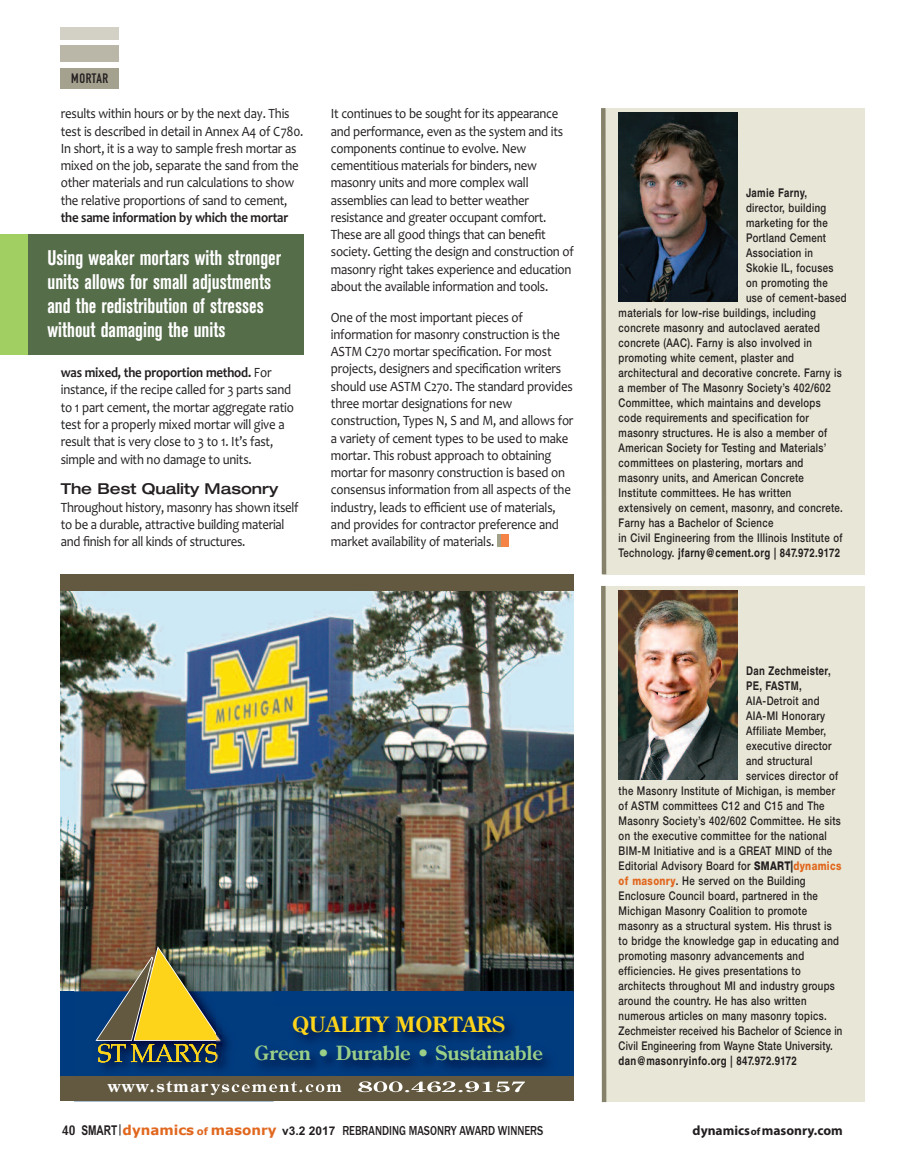
<style>
.page{position:relative;width:905px;height:1175px;background:#fff}
.page>*{position:absolute;margin:0;border:0;box-sizing:border-box;transform-origin:0 0}
.t1{font:700 condensed 21px/24px "Akzidenz Grotesk BE";color:#fff;scale:.9 1}
.t2{font:700 21px "Century Old Style";color:#fed41a}
.t3{font:700 19.5px "Century Old Style";color:#9bcf87}
.t4{font:700 16.5px "Century Old Style";letter-spacing:.1em;color:#fff}
.t5{font:500 expanded 15px "Helvetica Neue LT Std";color:#231f20}
.t6{font:14.25px/17.2px "Candara";letter-spacing:-.015em;color:#231f20;scale:.9 1}
.t7{font:700 14.25px "Candara";letter-spacing:-.015em;color:#231f20;scale:.9 1}
.t8{font:500 13.5px "Franklin Gothic";color:#231f20;scale:.8 1}
.t9{font:700 13.5px "Myriad Pro";color:#231f20}
.t10{font:13.5px "DIN Engschrift";letter-spacing:.05em;color:#231f20}
.t11{font:500 12px "Helvetica Neue LT Std";letter-spacing:.035em;color:#231f20;scale:.8 1}
.t12{font:700 12px/15px "Helvetica LT Std";letter-spacing:.035em;color:#231f20;scale:.8 1}
.s1{font-weight:700}
.s2{font-size:15px}
.s3{font-family:"Helvetica Neue LT Std";font-weight:500}
.s4{font-weight:800}
.s5{font-weight:800;color:#e1671e}
.s6{font-family:"DIN Neuzeit Grotesk";font-weight:700;font-stretch:condensed}
.s7{font-family:"Arial";font-weight:700}
.s8{font-family:"Arial";font-weight:700;font-style:italic;font-size:12px}
.s9{font-family:"Verdana";font-weight:700;color:#e1671e}
.s10{font-family:"Verdana";font-weight:700;font-size:10.2px;color:#e1671e}
.s11{font-family:"Arial";font-weight:700;font-size:12px}
.s12{font-size:10.5px}
</style>
<div class="page">
<div style="left:602px;top:108px;width:262px;height:466px;background:#e8e6d6"></div>
<img style="left:619px;top:113px;width:118px;height:188px">
<div style="left:602px;top:586px;width:262px;height:515px;background:#e8e6d6"></div>
<img style="left:619px;top:590px;width:118px;height:189px">
<svg style="left:601px;top:108px;width:7px;height:995px"></svg>
<img style="left:60px;top:591px;width:513px;height:400px">
<div style="left:60px;top:991px;width:513px;height:110px;background:#013b7f"></div>
<img style="left:74px;top:909px;width:200px;height:161px">
<img style="left:95px;top:946px;width:126px;height:116px">
<div style="left:60px;top:574px;width:513px;height:17px;background:#635941"></div>
<div style="left:60px;top:1076px;width:513px;height:25px;background:#635941"></div>
<img style="left:573px;top:1006px;width:1px;height:84px">
<img style="left:216px;top:1006px;width:332px;height:65px">
<img style="left:216px;top:1006px;width:6px;height:56px">
<img style="left:358px;top:1081px;width:167px;height:9px">
<div style="left:501px;top:534px;width:8px;height:12px;background:#f58345"></div>
<hr style="left:497px;top:534px;width:4px;height:12px;background:#a1a089">
<div style="left:0;top:235px;width:304px;height:120px;background:#556d49"></div>
<div style="left:61px;top:27px;width:58px;height:12px;background:#d3d1c6"></div>
<div style="left:61px;top:46px;width:58px;height:16px;background:#bab7a9"></div>
<div style="left:61px;top:68px;width:58px;height:21px;background:#a4a18f"></div>
<div style="left:0;top:235px;width:28px;height:120px;background:#a2cf62"></div>
<p class="t10" style="left:71px;top:73px;width:39px">MORTAR</p>
<p class="t6" style="left:61px;top:105px;width:271px">results within hours or by the next day. This test is described in detail in Annex A4 of C780.<br>In short, it is a way to sample fresh mortar as mixed on the job, separate the sand from the other materials and run calculations to show the relative proportions of sand to cement,</p>
<p class="t7" style="left:61px;top:209px;width:254px">the same information by which the mortar</p>
<h1 class="t1" style="left:47px;top:247px;width:261px">Using weaker mortars with stronger units allows for small adjustments and the redistribution of stresses without damaging the units</h1>
<p class="t6" style="left:61px;top:364px;width:260px"><span class="s1">was mixed, the proportion method.</span> For instance, if the recipe called for 3 parts sand to 1 part cement, the mortar aggregate ratio test for a properly mixed mortar will give a result that is very close to 3 to 1. It’s fast, simple and with no damage to units.</p>
<p class="t5" style="left:61px;top:484px;width:219px">The Best Quality Masonry</p>
<p class="t6" style="left:61px;top:498px;width:266px">Throughout history, masonry has shown itself to be a durable, attractive building material and finish for all kinds of structures.</p>
<p class="t6" style="left:331px;top:105px;width:271px">It continues to be sought for its appearance and performance, even as the system and its components continue to evolve. New cementitious materials for binders, new masonry units and more complex wall assemblies can lead to better weather resistance and greater occupant comfort.<br>These are all good things that can benefit society. Getting the design and construction of masonry right takes experience and education about the available information and tools.</p>
<p class="t6" style="left:331px;top:308px;width:271px">One of the most important pieces of information for masonry construction is the ASTM C270 mortar specification. For most projects, designers and specification writers should use ASTM C270. The standard provides three mortar designations for new construction, Types N, S and M, and allows for a variety of cement types to be used to make mortar. This robust approach to obtaining mortar for masonry construction is based on consensus information from all aspects of the industry, leads to efficient use of materials, and provides for contractor preference and market availability of materials.</p>
<h1 class="t2" style="left:292px;top:1012px;width:214px">QUALITY MORTARS</h1>
<h2 class="t3" style="left:254px;top:1042px;width:290px">Green • Durable • Sustainable</h2>
<p class="t4" style="left:108px;top:1077px;width:419px">www.stmaryscement.com <span class="s2">800.462.9157</span></p>
<p class="t12" style="left:746px;top:186px;width:78px">Jamie Farny,</p>
<p class="t11" style="left:746px;top:203px;width:102px">director, building</p>
<p class="t11" style="left:746px;top:218px;width:104px">marketing for the</p>
<p class="t11" style="left:746px;top:233px;width:102px">Portland Cement</p>
<p class="t11" style="left:746px;top:248px;width:85px">Association in</p>
<p class="t11" style="left:746px;top:263px;width:110px">Skokie IL, focuses</p>
<p class="t11" style="left:746px;top:278px;width:104px">on promoting the</p>
<p class="t11" style="left:746px;top:293px;width:127px">use of cement-based</p>
<p class="t11" style="left:618px;top:308px;width:248px">materials for low-rise buildings, including</p>
<p class="t11" style="left:618px;top:323px;width:253px">concrete masonry and autoclaved aerated</p>
<p class="t11" style="left:618px;top:338px;width:243px">concrete (AAC). Farny is also involved in</p>
<p class="t11" style="left:618px;top:353px;width:221px">promoting white cement, plaster and</p>
<p class="t11" style="left:618px;top:368px;width:280px">architectural and decorative concrete. Farny is</p>
<p class="t11" style="left:618px;top:383px;width:267px">a member of The Masonry Society’s 402/602</p>
<p class="t11" style="left:618px;top:398px;width:254px">Committee, which maintains and develops</p>
<p class="t11" style="left:618px;top:413px;width:239px">code requirements and specification for</p>
<p class="t11" style="left:618px;top:428px;width:262px">masonry structures. He is also a member of</p>
<p class="t11" style="left:618px;top:443px;width:261px">American Society for Testing and Materials’</p>
<p class="t11" style="left:618px;top:458px;width:232px">committees on plastering, mortars and</p>
<p class="t11" style="left:618px;top:473px;width:233px">masonry units, and American Concrete</p>
<p class="t11" style="left:618px;top:488px;width:217px">Institute committees. He has written</p>
<p class="t11" style="left:618px;top:503px;width:282px">extensively on cement, masonry, and concrete.</p>
<p class="t11" style="left:618px;top:518px;width:195px">Farny has a Bachelor of Science</p>
<p class="t11" style="left:618px;top:533px;width:281px">in Civil Engineering from the Illinois Institute of</p>
<p class="t12" style="left:618px;top:546px;width:278px"><span class="s3">Technology.</span> jfarny@cement.org | 847.972.9172</p>
<p class="t12" style="left:746px;top:664px;width:107px">Dan Zechmeister,<br>PE, FASTM,</p>
<p class="t11" style="left:746px;top:696px;width:93px">AIA-Detroit and</p>
<p class="t11" style="left:746px;top:711px;width:100px">AIA-MI Honorary</p>
<p class="t11" style="left:746px;top:726px;width:101px">Affiliate Member,</p>
<p class="t11" style="left:746px;top:741px;width:108px">executive director</p>
<p class="t11" style="left:746px;top:756px;width:84px">and structural</p>
<p class="t11" style="left:746px;top:771px;width:116px">services director of</p>
<p class="t11" style="left:618px;top:786px;width:272px">the Masonry Institute of Michigan, is member</p>
<p class="t11" style="left:618px;top:801px;width:259px">of ASTM committees C12 and C15 and The</p>
<p class="t11" style="left:618px;top:816px;width:279px">Masonry Society’s 402/602 Committee. He sits</p>
<p class="t11" style="left:618px;top:831px;width:261px">on the executive committee for the national</p>
<p class="t11" style="left:618px;top:846px;width:268px">BIM-M Initiative and is a GREAT MIND of the</p>
<p class="t11" style="left:618px;top:861px;width:280px">Editorial Advisory Board for <span class="s4">SMART|</span><span class="s5">dynamics</span></p>
<p class="t11" style="left:618px;top:876px;width:235px"><span class="s5">of masonry</span>. He served on the Building</p>
<p class="t11" style="left:618px;top:891px;width:251px">Enclosure Council board, partnered in the</p>
<p class="t11" style="left:618px;top:906px;width:237px">Michigan Masonry Coalition to promote</p>
<p class="t11" style="left:618px;top:921px;width:268px">masonry as a structural system. His thrust is</p>
<p class="t11" style="left:618px;top:936px;width:277px">to bridge the knowledge gap in educating and</p>
<p class="t11" style="left:618px;top:951px;width:233px">promoting masonry advancements and</p>
<p class="t11" style="left:618px;top:966px;width:229px">efficiencies. He gives presentations to</p>
<p class="t11" style="left:618px;top:981px;width:272px">architects throughout MI and industry groups</p>
<p class="t11" style="left:618px;top:996px;width:236px">around the country. He has also written</p>
<p class="t11" style="left:618px;top:1011px;width:262px">numerous articles on many masonry topics.</p>
<p class="t11" style="left:618px;top:1026px;width:281px">Zechmeister received his Bachelor of Science in</p>
<p class="t11" style="left:618px;top:1041px;width:269px">Civil Engineering from Wayne State University.</p>
<p class="t12" style="left:618px;top:1054px;width:224px">dan@masonryinfo.org | 847.972.9172</p>
<p class="t8" style="left:62px;top:1122px;width:603px"><span class="s6">40</span> <span class="s7">SMART</span><span class="s8">|</span><span class="s9">dynamics</span> <span class="s10">of</span> <span class="s9">masonry</span> <span class="s11">v3.2 2017</span> REBRANDING MASONRY AWARD WINNERS</p>
<p class="t9" style="left:692px;top:1124px;width:152px">dynamics<span class="s12">of</span>masonry.com</p>
</div>
